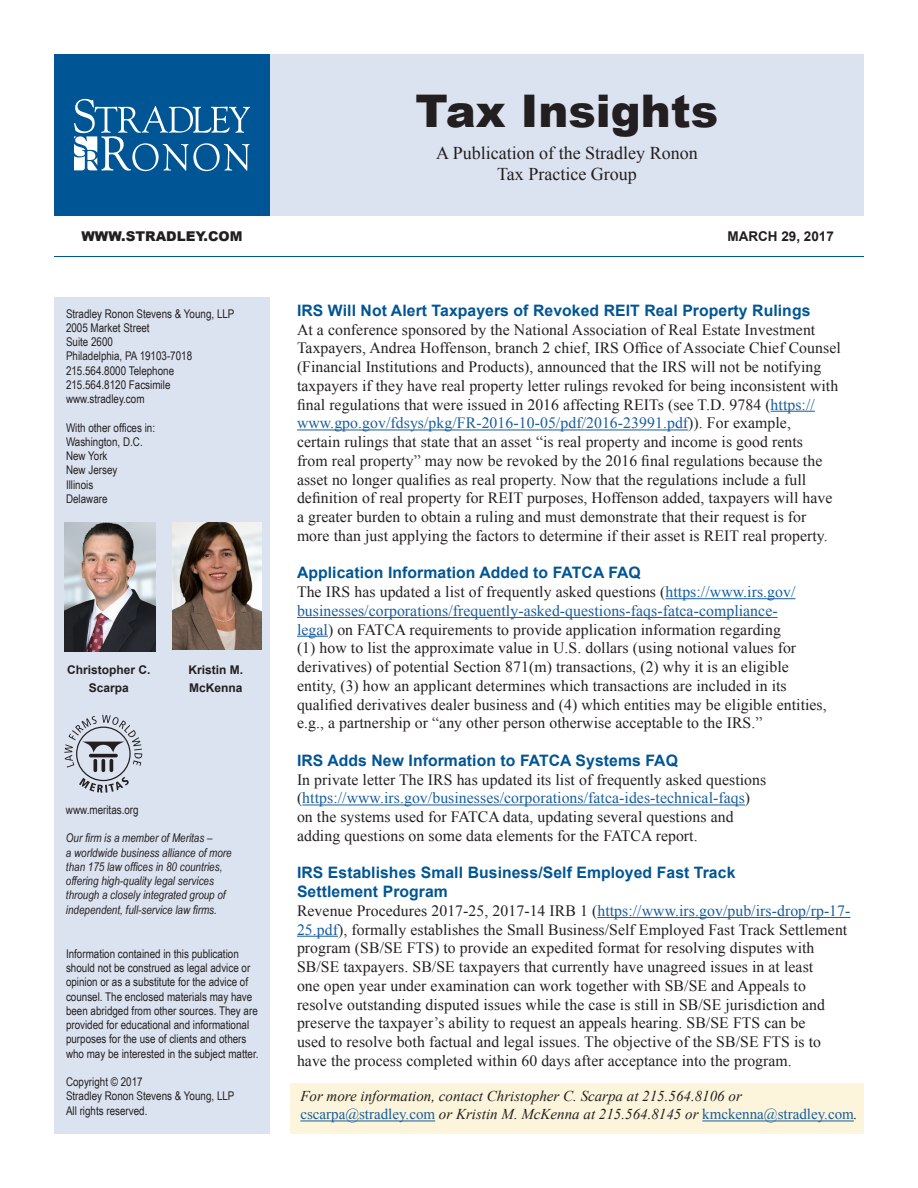
<style>
.page{position:relative;width:918px;height:1188px;background:#fff}
.page>*{position:absolute;margin:0;border:0;box-sizing:border-box;transform-origin:0 0}
.t1{font:900 45px "Arial";color:#231f20}
.t2{font:18px "Times New Roman";color:#231f20}
.t3{font:15.75px/18.8px "Times New Roman";letter-spacing:.005em;color:#231f20}
.t4{font:700 15.75px "Arial";letter-spacing:.005em;color:#005594}
.t5{font:italic 15px/18px "Times New Roman";color:#231f20}
.t6{font:900 13.5px "Arial";color:#231f20}
.t7{font:700 13.5px "Arial";color:#231f20}
.t8{font:12px/14.2px "Arial Narrow";color:#231f20}
.t9{font:italic 12px/14.2px "Arial Narrow";color:#231f20}
.t10{font:700 12px/18px "Arial";color:#231f20;text-align:center}
.s1{color:#175d9e}
.s2{font-style:normal;color:#175d9e}
</style>
<div class="page">
<div style="left:54px;top:54px;width:216px;height:162px;background:#005594"></div>
<svg style="left:74px;top:99px;width:176px;height:72px"></svg>
<div style="left:54px;top:297px;width:216px;height:837px;background:#dce3f0"></div>
<div style="left:270px;top:54px;width:594px;height:162px;background:#dce3f0"></div>
<hr style="left:54px;top:256px;width:810px;height:1px;background:#005594">
<hr style="left:771px;top:411px;width:44px;height:1px;background:#175d9e">
<hr style="left:297px;top:430px;width:391px;height:1px;background:#175d9e">
<hr style="left:665px;top:598px;width:130px;height:1px;background:#175d9e">
<hr style="left:297px;top:617px;width:481px;height:1px;background:#175d9e">
<hr style="left:297px;top:636px;width:31px;height:1px;background:#175d9e">
<hr style="left:302px;top:805px;width:443px;height:1px;background:#175d9e">
<hr style="left:597px;top:917px;width:253px;height:1px;background:#175d9e">
<hr style="left:297px;top:936px;width:41px;height:1px;background:#175d9e">
<svg style="left:64px;top:715px;width:78px;height:78px"></svg>
<div style="left:290px;top:1083px;width:574px;height:51px;background:#fcf5db"></div>
<hr style="left:300px;top:1121px;width:135px;height:1px;background:#175d9e">
<hr style="left:702px;top:1121px;width:152px;height:1px;background:#175d9e">
<img style="left:65px;top:522px;width:91px;height:130px">
<img style="left:173px;top:522px;width:88px;height:128px">
<p class="t1" style="left:416px;top:78px;width:304px">Tax Insights</p>
<p class="t2" style="left:436px;top:140px;width:263px">A Publication of the Stradley Ronon</p>
<p class="t2" style="left:497px;top:161px;width:141px">Tax Practice Group</p>
<p class="t6" style="left:81px;top:226px;width:163px">WWW.STRADLEY.COM</p>
<p class="t7" style="left:727px;top:227px;width:108px">MARCH 29, 2017</p>
<p class="t8" style="left:66px;top:306px;width:170px">Stradley Ronon Stevens &amp; Young, LLP</p>
<p class="t8" style="left:66px;top:320px;width:85px">2005 Market Street</p>
<p class="t8" style="left:66px;top:334px;width:49px">Suite 2600</p>
<p class="t8" style="left:66px;top:349px;width:128px">Philadelphia, PA 19103-7018</p>
<p class="t8" style="left:66px;top:363px;width:110px">215.564.8000 Telephone</p>
<p class="t8" style="left:66px;top:377px;width:106px">215.564.8120 Facsimile</p>
<p class="t8" style="left:66px;top:391px;width:80px">www.stradley.com</p>
<p class="t8" style="left:66px;top:420px;width:91px">With other offices in:</p>
<p class="t8" style="left:66px;top:434px;width:78px">Washington, D.C.</p>
<p class="t8" style="left:66px;top:448px;width:43px">New York</p>
<p class="t8" style="left:66px;top:463px;width:53px">New Jersey</p>
<p class="t8" style="left:66px;top:477px;width:29px">Illinois</p>
<p class="t8" style="left:66px;top:491px;width:43px">Delaware</p>
<p class="t10" style="left:67px;top:661px;width:85px">Christopher C.<br>Scarpa</p>
<p class="t10" style="left:188px;top:661px;width:56px;text-align:left">Kristin M.<br>McKenna</p>
<p class="t8" style="left:66px;top:802px;width:74px">www.meritas.org</p>
<p class="t9" style="left:66px;top:831px;width:148px">Our firm is a member of Meritas –</p>
<p class="t9" style="left:66px;top:845px;width:167px">a worldwide business alliance of more</p>
<p class="t9" style="left:66px;top:859px;width:161px">than 175 law offices in 80 countries, offering high-quality legal services through a closely integrated group of independent, full-service law firms.</p>
<p class="t8" style="left:66px;top:946px;width:194px">Information contained in this publication should not be construed as legal advice or opinion or as a substitute for the advice of counsel. The enclosed materials may have been abridged from other sources. They are provided for educational and informational purposes for the use of clients and others who may be interested in the subject matter.</p>
<p class="t8" style="left:66px;top:1074px;width:78px">Copyright © 2017</p>
<p class="t8" style="left:66px;top:1089px;width:170px">Stradley Ronon Stevens &amp; Young, LLP</p>
<p class="t8" style="left:66px;top:1103px;width:83px">All rights reserved.</p>
<p class="t4" style="left:297px;top:300px;width:515px">IRS Will Not Alert Taxpayers of Revoked REIT Real Property Rulings</p>
<p class="t3" style="left:297px;top:320px;width:545px">At a conference sponsored by the National Association of Real Estate Investment Taxpayers, Andrea Hoffenson, branch 2 chief, IRS Office of Associate Chief Counsel (Financial Institutions and Products), announced that the IRS will not be notifying taxpayers if they have real property letter rulings revoked for being inconsistent with final regulations that were issued in 2016 affecting REITs (see T.D. 9784 (<span class="s1">https:// www.gpo.gov/fdsys/pkg/FR-2016-10-05/pdf/2016-23991.pdf</span>)). For example,<br>certain rulings that state that an asset “is real property and income is good rents<br>from real property” may now be revoked by the 2016 final regulations because the asset no longer qualifies as real property. Now that the regulations include a full definition of real property for REIT purposes, Hoffenson added, taxpayers will have a greater burden to obtain a ruling and must demonstrate that their request is for more than just applying the factors to determine if their asset is REIT real property.</p>
<p class="t4" style="left:297px;top:562px;width:345px">Application Information Added to FATCA FAQ</p>
<p class="t3" style="left:297px;top:582px;width:531px">The IRS has updated a list of frequently asked questions (<span class="s1">https://www.irs.gov/ businesses/corporations/frequently-asked-questions-faqs-fatca-compliance-<br>legal</span>) on FATCA requirements to provide application information regarding<br>(1) how to list the approximate value in U.S. dollars (using notional values for derivatives) of potential Section 871(m) transactions, (2) why it is an eligible entity, (3) how an applicant determines which transactions are included in its qualified derivatives dealer business and (4) which entities may be eligible entities, e.g., a partnership or “any other person otherwise acceptable to the IRS.”</p>
<p class="t4" style="left:297px;top:750px;width:382px">IRS Adds New Information to FATCA Systems FAQ</p>
<p class="t3" style="left:297px;top:770px;width:471px">In private letter The IRS has updated its list of frequently asked questions (<span class="s1">https://www.irs.gov/businesses/corporations/fatca-ides-technical-faqs</span>) on the systems used for FATCA data, updating several questions and adding questions on some data elements for the FATCA report.</p>
<p class="t4" style="left:297px;top:862px;width:440px">IRS Establishes Small Business/Self Employed Fast Track</p>
<p class="t4" style="left:297px;top:881px;width:152px">Settlement Program</p>
<p class="t3" style="left:297px;top:901px;width:555px">Revenue Procedures 2017-25, 2017-14 IRB 1 (<span class="s1">https://www.irs.gov/pub/irs-drop/rp-17- 25.pdf</span>), formally establishes the Small Business/Self Employed Fast Track Settlement program (SB/SE FTS) to provide an expedited format for resolving disputes with SB/SE taxpayers. SB/SE taxpayers that currently have unagreed issues in at least<br>one open year under examination can work together with SB/SE and Appeals to resolve outstanding disputed issues while the case is still in SB/SE jurisdiction and preserve the taxpayer’s ability to request an appeals hearing. SB/SE FTS can be<br>used to resolve both factual and legal issues. The objective of the SB/SE FTS is to have the process completed within 60 days after acceptance into the program.</p>
<p class="t5" style="left:300px;top:1087px;width:559px">For more information, contact Christopher C. Scarpa at 215.564.8106 or <span class="s2">cscarpa@stradley.com</span> or Kristin M. McKenna at 215.564.8145 or <span class="s2">kmckenna@stradley.com</span>.</p>
</div>
